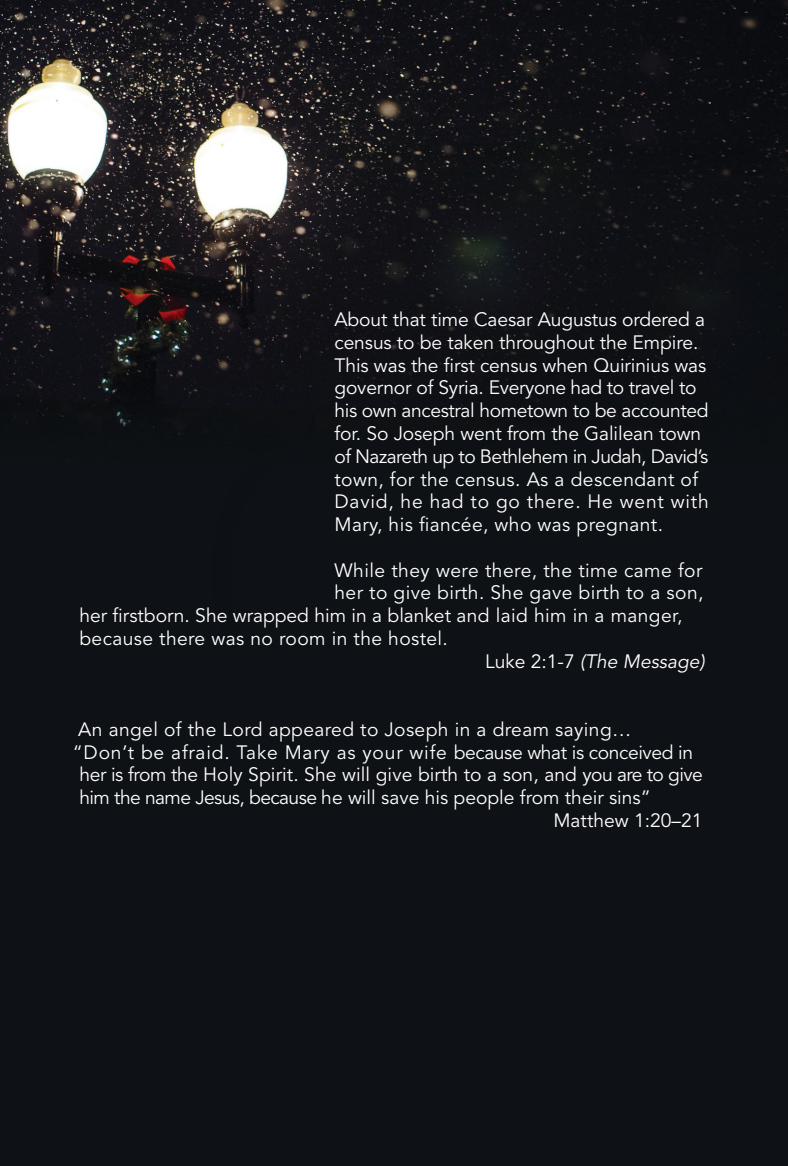
<style>
.page{position:relative;width:788px;height:1166px;background:#fff}
.page>*{position:absolute;margin:0;border:0;box-sizing:border-box;transform-origin:0 0}
.t1{font:19.25px/22.8px "Avenir LT Std";color:#fff}
.t2{font:19.25px "Avenir LT Std";letter-spacing:.02em;color:#fff}
.t3{font:19.25px "Avenir LT Std";letter-spacing:.025em;color:#fff}
.t4{font:italic 19.25px "Avenir LT Std";color:#fff}
.s1{font-style:normal}
</style>
<div class="page">
<img style="left:0;top:0;width:788px;height:1166px">
<p class="t1" style="left:334px;top:309px;width:376px">About that time Caesar Augustus ordered a census to be taken throughout the Empire.<br>This was the first census when Quirinius was governor of Syria. Everyone had to travel to his own ancestral hometown to be accounted for. So Joseph went from the Galilean town of Nazareth up to Bethlehem in Judah, David’s town, for the census. As a descendant of David, he had to go there. He went with Mary, his fiancée, who was pregnant.</p>
<p class="t3" style="left:334px;top:559px;width:369px">While they were there, the time came for</p>
<p class="t2" style="left:334px;top:581px;width:370px">her to give birth. She gave birth to a son,</p>
<p class="t1" style="left:79px;top:604px;width:604px">her firstborn. She wrapped him in a blanket and laid him in a manger,</p>
<p class="t2" style="left:79px;top:627px;width:370px">because there was no room in the hostel.</p>
<p class="t4" style="left:485px;top:650px;width:221px"><span class="s1">Luke 2:1-7</span> (The Message)</p>
<p class="t2" style="left:78px;top:718px;width:554px">An angel of the Lord appeared to Joseph in a dream saying…</p>
<p class="t1" style="left:73px;top:741px;width:621px">“Don’t be afraid. Take Mary as your wife because what is conceived in</p>
<p class="t1" style="left:79px;top:764px;width:625px">her is from the Holy Spirit. She will give birth to a son, and you are to give</p>
<p class="t1" style="left:79px;top:786px;width:573px">him the name Jesus, because he will save his people from their sins”</p>
<p class="t1" style="left:553px;top:809px;width:151px">Matthew 1:20–21</p>
</div>
